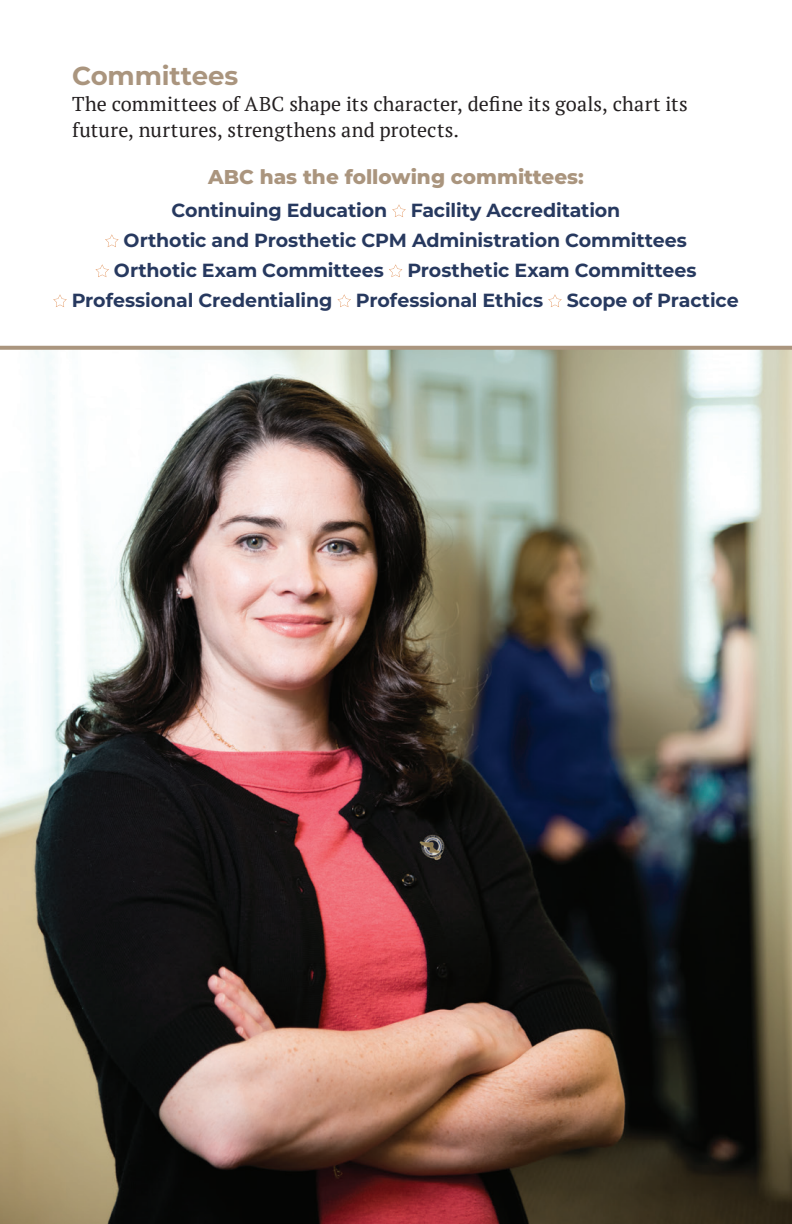
<style>
.page{position:relative;width:792px;height:1224px;background:#fff}
.page>*{position:absolute;margin:0;border:0;box-sizing:border-box;transform-origin:0 0}
.t1{font:700 26px "Montserrat";letter-spacing:-.005em;color:#aa957e}
.t2{font:20px/26px "PT Serif";letter-spacing:.01em;color:#231f20}
.t3{font:800 20px "Montserrat";color:#aa957e}
.t4{font:700 19px "Montserrat";letter-spacing:-.01em;color:#27395f}
</style>
<div class="page">
<svg style="left:392px;top:204px;width:14px;height:13px"></svg>
<svg style="left:105px;top:234px;width:14px;height:13px"></svg>
<svg style="left:95px;top:264px;width:14px;height:13px"></svg>
<svg style="left:389px;top:264px;width:13px;height:13px"></svg>
<svg style="left:53px;top:294px;width:14px;height:13px"></svg>
<svg style="left:338px;top:294px;width:13px;height:13px"></svg>
<svg style="left:548px;top:294px;width:14px;height:13px"></svg>
<img style="left:0;top:350px;width:792px;height:874px">
<svg style="left:0;top:346px;width:792px;height:4px;background:#ac9982"></svg>
<h1 class="t1" style="left:72px;top:57px;width:168px">Committees</h1>
<p class="t2" style="left:72px;top:91px;width:617px">The committees of ABC shape its character, define its goals, chart its future, nurtures, strengthens and protects.</p>
<p class="t3" style="left:208px;top:162px;width:377px">ABC has the following committees:</p>
<p class="t4" style="left:172px;top:197px;width:450px">Continuing Education Facility Accreditation</p>
<p class="t4" style="left:124px;top:227px;width:565px">Orthotic and Prosthetic CPM Administration Committees</p>
<p class="t4" style="left:114px;top:257px;width:584px">Orthotic Exam Committees Prosthetic Exam Committees</p>
<p class="t4" style="left:72px;top:287px;width:668px">Professional Credentialing Professional Ethics Scope of Practice</p>
</div>
